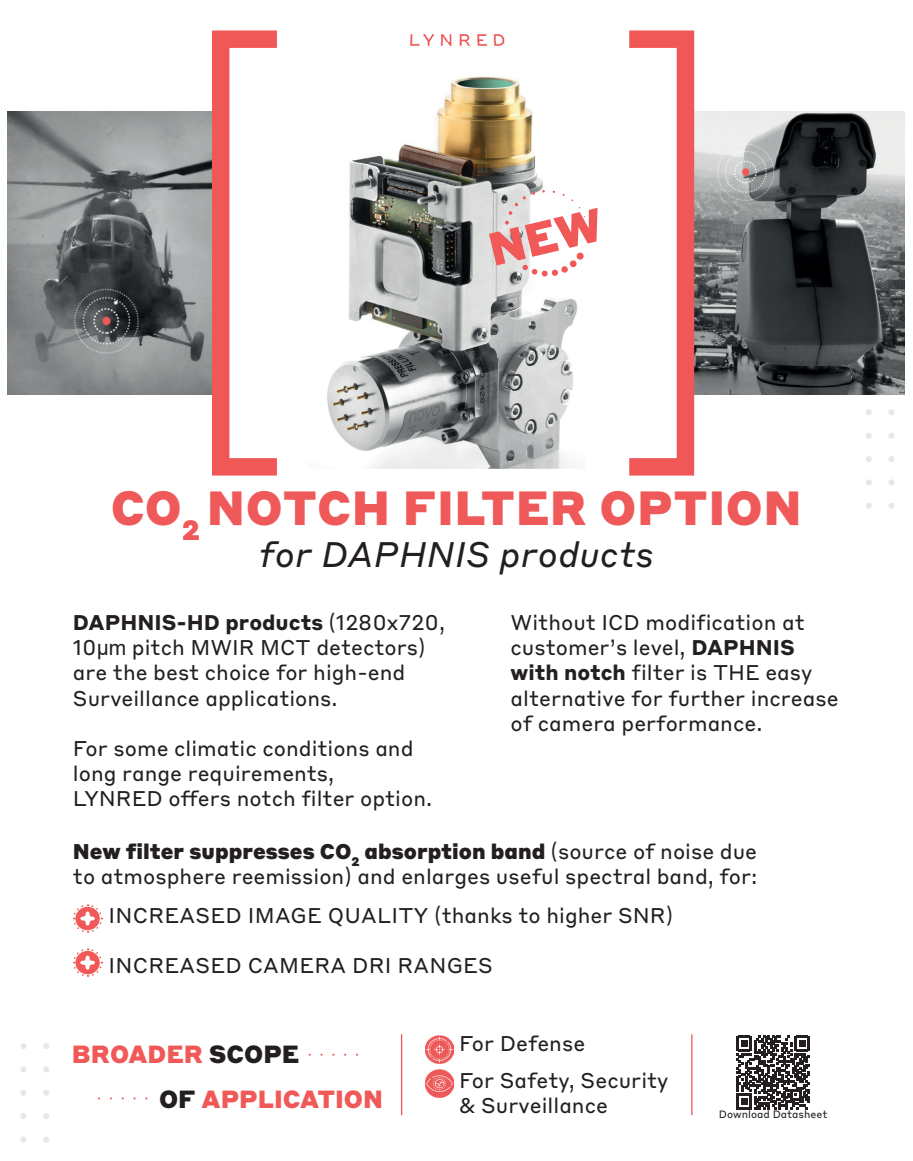
<style>
.page{position:relative;width:913px;height:1161px;background:#fff}
.page>*{position:absolute;margin:0;border:0;box-sizing:border-box;transform-origin:0 0}
.t1{font:900 47.25px "Styrene B";letter-spacing:.01em;color:#f05959}
.t2{font:italic 35px "Styrene B";color:#231f20}
.t3{font:900 24.5px/45px "Styrene B";color:#f05957}
.t4{font:21px/25.2px "Styrene B";color:#231f20}
.t5{font:10.5px "Styrene B";color:#231f20}
.s1{font-weight:700}
.s2{font-family:"Arial"}
.s3{font-weight:900}
.s4{color:#231f20}
</style>
<div class="page">
<img style="left:694px;top:112px;width:210px;height:282px">
<img style="left:8px;top:112px;width:204px;height:282px">
<svg style="left:212px;top:30px;width:65px;height:445px"></svg>
<svg style="left:629px;top:30px;width:65px;height:445px"></svg>
<img style="left:327px;top:76px;width:250px;height:393px">
<img style="left:410px;top:34px;width:95px;height:12px">
<svg style="left:73px;top:904px;width:30px;height:29px"></svg>
<svg style="left:73px;top:948px;width:30px;height:29px"></svg>
<hr style="left:401px;top:1034px;width:1px;height:81px;background:#f05858">
<img style="left:426px;top:1035px;width:27px;height:29px">
<img style="left:426px;top:1069px;width:27px;height:28px">
<svg style="left:736px;top:1035px;width:74px;height:74px"></svg>
<svg style="left:21px;top:1043px;width:5px;height:6px"></svg>
<svg style="left:43px;top:1043px;width:6px;height:6px"></svg>
<svg style="left:21px;top:1066px;width:5px;height:6px"></svg>
<svg style="left:43px;top:1066px;width:6px;height:6px"></svg>
<svg style="left:21px;top:1090px;width:5px;height:6px"></svg>
<svg style="left:43px;top:1090px;width:6px;height:6px"></svg>
<svg style="left:21px;top:1113px;width:5px;height:6px"></svg>
<svg style="left:43px;top:1113px;width:6px;height:6px"></svg>
<svg style="left:21px;top:1136px;width:5px;height:6px"></svg>
<svg style="left:43px;top:1136px;width:6px;height:6px"></svg>
<svg style="left:866px;top:409px;width:6px;height:6px"></svg>
<svg style="left:888px;top:409px;width:6px;height:6px"></svg>
<svg style="left:866px;top:433px;width:6px;height:6px"></svg>
<svg style="left:888px;top:433px;width:6px;height:6px"></svg>
<svg style="left:866px;top:456px;width:6px;height:6px"></svg>
<svg style="left:888px;top:456px;width:6px;height:6px"></svg>
<svg style="left:866px;top:479px;width:6px;height:6px"></svg>
<svg style="left:888px;top:479px;width:6px;height:6px"></svg>
<svg style="left:866px;top:503px;width:6px;height:6px"></svg>
<svg style="left:888px;top:503px;width:6px;height:6px"></svg>
<hr style="left:691px;top:1034px;width:1px;height:81px;background:#f05858">
<svg style="left:489px;top:190px;width:99px;height:87px"></svg>
<h1 class="t1" style="left:111px;top:467px;width:692px">CO<sub>2</sub> NOTCH FILTER OPTION</h1>
<h2 class="t2" style="left:259px;top:525px;width:397px">for DAPHNIS products</h2>
<p class="t4" style="left:73px;top:608px;width:374px"><span class="s1">DAPHNIS-HD products</span> (1280x720,<br>10<span class="s2">µm</span> pitch MWIR MCT detectors) are the best choice for high-end<br>Surveillance applications.</p>
<p class="t4" style="left:73px;top:734px;width:361px">For some climatic conditions and long range requirements,<br>LYNRED offers notch filter option.</p>
<p class="t4" style="left:510px;top:608px;width:329px">Without ICD modification at customer’s level, <span class="s1">DAPHNIS with notch</span> filter is THE easy alternative for further increase of camera performance.</p>
<p class="t4" style="left:73px;top:837px;width:686px"><span class="s3">New filter suppresses CO</span><sub>2</sub> <span class="s3">absorption band</span> (source of noise due to atmosphere reemission) and enlarges useful spectral band, for:</p>
<p class="t4" style="left:109px;top:901px;width:566px">INCREASED IMAGE QUALITY (thanks to higher SNR)</p>
<p class="t4" style="left:109px;top:951px;width:386px">INCREASED CAMERA DRI RANGES</p>
<p class="t3" style="left:159px;top:1029px;width:225px;text-indent:-87px">BROADER <span class="s4">SCOPE<br>OF</span> APPLICATION</p>
<p class="t4" style="left:459px;top:1024px;width:211px;line-height:36.8px">For Defense<br>For Safety, Security</p>
<p class="t4" style="left:459px;top:1091px;width:150px">&amp; Surveillance</p>
<p class="t5" style="left:719px;top:1106px;width:110px">Download Datasheet</p>
</div>
